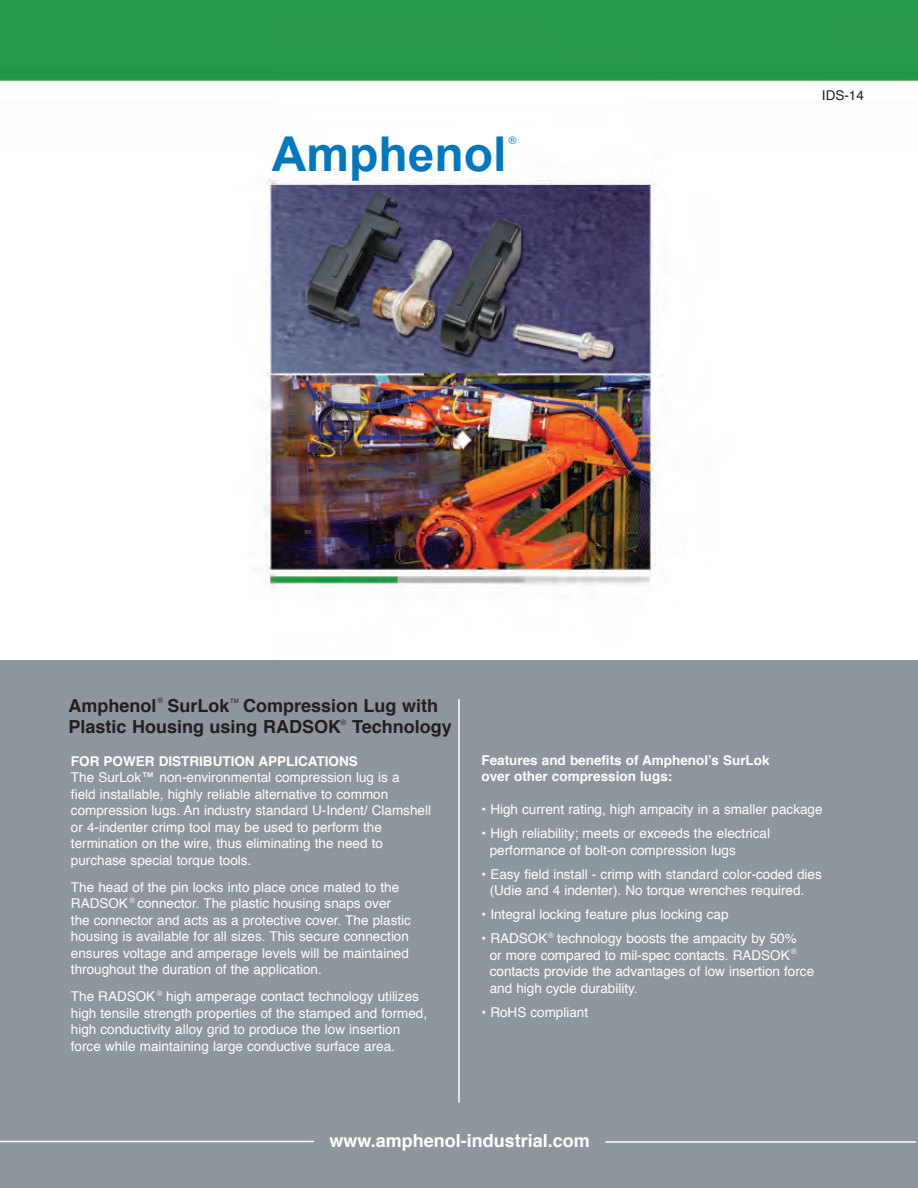
<style>
.page{position:relative;width:918px;height:1188px;background:#fff}
.page>*{position:absolute;margin:0;border:0;box-sizing:border-box;transform-origin:0 0}
.t1{font:700 48px "Arial";color:#0078bf}
.t2{font:700 18px/21.6px "Helvetica";color:#231f20}
.t3{font:700 18px "Helvetica";color:#fff}
.t4{font:13.5px/16.5px "Helvetica";color:#fff}
.t5{font:700 13.5px/16.5px "Helvetica";color:#fff}
.t6{font:13.5px "Helvetica";color:#231f20}
.t7{font:10.5px "Helvetica";color:#0078bf}
.t8{font:7.5px "Helvetica";color:#fff}
.t9{font:7.5px "Helvetica";color:#231f20}
.t10{font:6px "Helvetica";color:#231f20}
</style>
<div class="page">
<img style="left:0;top:0;width:918px;height:589px">
<div style="left:0;top:660px;width:918px;height:528px;background:#8f959d"></div>
<hr style="left:0;top:1141px;width:314px;height:1px;background:#fff">
<hr style="left:606px;top:1141px;width:310px;height:2px;background:#fff">
<hr style="left:458px;top:699px;width:2px;height:403px;background:#fff">
<h1 class="t1" style="left:272px;top:127px;width:236px">Amphenol</h1>
<p class="t7" style="left:509px;top:136px;width:9px">®</p>
<p class="t9" style="left:157px;top:697px;width:7px">®</p>
<p class="t10" style="left:230px;top:699px;width:10px">TM</p>
<h2 class="t2" style="left:69px;top:696px;width:385px">Amphenol SurLok Compression Lug with<br>Plastic Housing using RADSOK Technology</h2>
<p class="t9" style="left:340px;top:719px;width:7px">®</p>
<p class="t6" style="left:822px;top:89px;width:44px">IDS-14</p>
<p class="t5" style="left:71px;top:754px;width:288px">FOR POWER DISTRIBUTION APPLICATIONS</p>
<p class="t4" style="left:71px;top:770px;width:362px">The SurLok™ non-environmental compression lug is a<br>field installable, highly reliable alternative to common compression lugs. An industry standard U-Indent/ Clamshell or 4-indenter crimp tool may be used to perform the termination on the wire, thus eliminating the need to purchase special torque tools.</p>
<p class="t4" style="left:71px;top:880px;width:341px">The head of the pin locks into place once mated to the RADSOK connector. The plastic housing snaps over the connector and acts as a protective cover. The plastic housing is available for all sizes. This secure connection ensures voltage and amperage levels will be maintained throughout the duration of the application.</p>
<p class="t4" style="left:71px;top:989px;width:358px">The RADSOK high amperage contact technology utilizes high tensile strength properties of the stamped and formed, high conductivity alloy grid to produce the low insertion force while maintaining large conductive surface area.</p>
<p class="t8" style="left:129px;top:897px;width:7px">®</p>
<p class="t8" style="left:157px;top:990px;width:7px">®</p>
<p class="t5" style="left:481px;top:753px;width:290px">Features and benefits of Amphenol’s SurLok over other compression lugs:</p>
<p class="t4" style="left:481px;top:802px;width:343px">• High current rating, high ampacity in a smaller package</p>
<p class="t4" style="left:490px;top:826px;width:282px;text-indent:-8px">• High reliability; meets or exceeds the electrical performance of bolt-on compression lugs</p>
<p class="t4" style="left:490px;top:867px;width:334px;text-indent:-8px">• Easy field install - crimp with standard color-coded dies (Udie and 4 indenter). No torque wrenches required.</p>
<p class="t4" style="left:481px;top:907px;width:249px">• Integral locking feature plus locking cap</p>
<p class="t4" style="left:490px;top:931px;width:326px;text-indent:-8px">• RADSOK technology boosts the ampacity by 50%<br>or more compared to mil-spec contacts. RADSOK contacts provide the advantages of low insertion force and high cycle durability.</p>
<p class="t4" style="left:481px;top:1005px;width:108px">• RoHS compliant</p>
<p class="t8" style="left:548px;top:932px;width:7px">®</p>
<p class="t8" style="left:791px;top:948px;width:7px">®</p>
<h2 class="t3" style="left:330px;top:1133px;width:262px">www.amphenol-industrial.com</h2>
</div>
